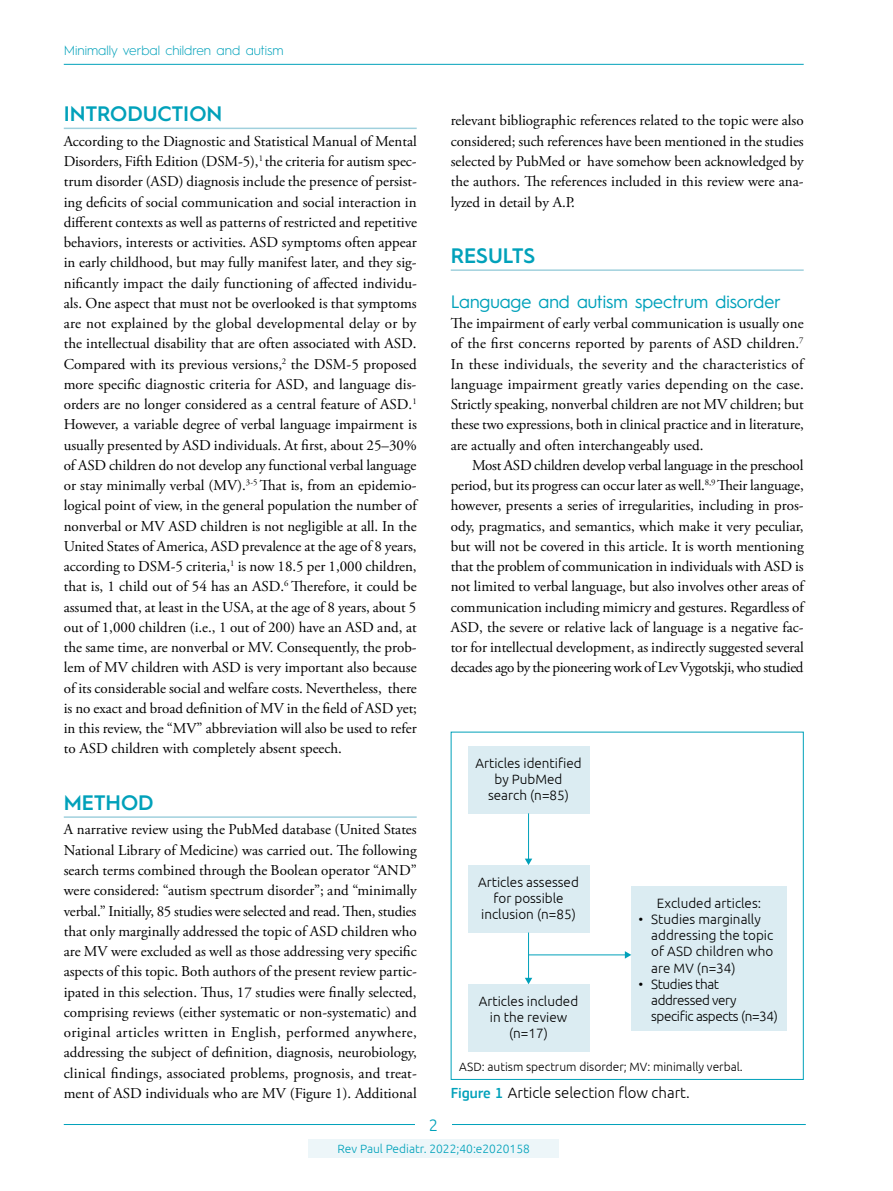
<style>
.page{position:relative;width:893px;height:1191px;background:#fff}
.page>*{position:absolute;margin:0;border:0;box-sizing:border-box;transform-origin:0 0}
.t1{font:600 21px "Hurme Geometric Sans 1";color:#00a1ba}
.t2{font:18px "Hurme Geometric Sans 1";color:#00a1ba}
.t3{font:300 16.5px "Ubuntu";color:#00a1ba}
.t4{font:15px/20.2px "Adobe Garamond Pro";color:#000;text-align:justify}
.t5{font:300 15px "Ubuntu";color:#000}
.t6{font:300 13.5px/16.2px "Ubuntu";color:#000;text-align:center}
.t7{font:300 13.5px/16.2px "Ubuntu";letter-spacing:-.03em;color:#000}
.t8{font:300 13.5px "Hurme Geometric Sans 1";color:#00a1ba}
.t9{font:300 12px "Ubuntu";color:#000}
.t10{font:300 12px "Ubuntu";color:#00a1ba}
.s1{font-family:"PF Square Sans Pro";font-weight:500;color:#00a1ba}
</style>
<div class="page">
<hr style="left:64px;top:64px;width:740px;height:1px;background:#00a1ba">
<hr style="left:64px;top:1124px;width:742px;height:1px;background:#00a1ba">
<div style="left:415px;top:1111px;width:37px;height:25px;background:#fff"></div>
<div style="left:309px;top:1138px;width:250px;height:19px;background:#edf6f9"></div>
<hr style="left:64px;top:128px;width:353px;height:1px;background:#a0d0dd">
<hr style="left:64px;top:816px;width:353px;height:2px;background:#a0d0dd">
<hr style="left:451px;top:269px;width:353px;height:2px;background:#a0d0dd">
<div style="left:468px;top:746px;width:121px;height:67px;background:#dbecf2"></div>
<div style="left:468px;top:865px;width:121px;height:67px;background:#dbecf2"></div>
<div style="left:631px;top:886px;width:156px;height:144px;background:#dbecf2"></div>
<div style="left:468px;top:984px;width:121px;height:67px;background:#dbecf2"></div>
<hr style="left:528px;top:813px;width:1px;height:46px;background:#00a1ba">
<svg style="left:525px;top:858px;width:7px;height:7px"></svg>
<hr style="left:528px;top:932px;width:1px;height:47px;background:#00a1ba">
<svg style="left:525px;top:977px;width:7px;height:7px"></svg>
<hr style="left:528px;top:954px;width:98px;height:1px;background:#00a1ba">
<svg style="left:625px;top:951px;width:6px;height:7px"></svg>
<p class="t8" style="left:64px;top:41px;width:221px">Minimally verbal children and autism</p>
<h1 class="t1" style="left:64px;top:99px;width:160px">INTRODUCTION</h1>
<p class="t4" style="left:64px;top:131px;width:355px">According to the Diagnostic and Statistical Manual of Mental Disorders, Fifth Edition (DSM-5),<sup>1</sup> the criteria for autism spec&shy;trum disorder (ASD) diagnosis include the presence of persist&shy;ing deficits of social communication and social interaction in different contexts as well as patterns of restricted and repetitive behaviors, interests or activities. ASD symptoms often appear in early childhood, but may fully manifest later, and they sig&shy;nificantly impact the daily functioning of affected individu&shy;als. One aspect that must not be overlooked is that symptoms are not explained by the global developmental delay or by the intellectual disability that are often associated with ASD.<br>Compared with its previous versions,<sup>2</sup> the DSM-5 proposed more specific diagnostic criteria for ASD, and language dis&shy;orders are no longer considered as a central feature of ASD.<sup>1<br></sup>However, a variable degree of verbal language impairment is usually presented by ASD individuals. At first, about 25–30% of ASD children do not develop any functional verbal language or stay minimally verbal (MV).<sup>3-5</sup> That is, from an epidemio&shy;logical point of view, in the general population the number of nonverbal or MV ASD children is not negligible at all. In the United States of America, ASD prevalence at the age of 8 years, according to DSM-5 criteria,<sup>1</sup> is now 18.5 per 1,000 children, that is, 1 child out of 54 has an ASD.<sup>6</sup> Therefore, it could be assumed that, at least in the USA, at the age of 8 years, about 5 out of 1,000 children (i.e., 1 out of 200) have an ASD and, at the same time, are nonverbal or MV. Consequently, the prob&shy;lem of MV children with ASD is very important also because of its considerable social and welfare costs. Nevertheless, there is no exact and broad definition of MV in the field of ASD yet; in this review, the “MV” abbreviation will also be used to refer to ASD children with completely absent speech.</p>
<h1 class="t1" style="left:64px;top:787px;width:91px">METHOD</h1>
<p class="t4" style="left:64px;top:820px;width:355px">A narrative review using the PubMed database (United States National Library of Medicine) was carried out. The following search terms combined through the Boolean operator “AND” were considered: “autism spectrum disorder”; and “minimally verbal.” Initially, 85 studies were selected and read. Then, studies that only marginally addressed the topic of ASD children who are MV were excluded as well as those addressing very specific aspects of this topic. Both authors of the present review partic&shy;ipated in this selection. Thus, 17 studies were finally selected, comprising reviews (either systematic or non-systematic) and original articles written in English, performed anywhere, addressing the subject of definition, diagnosis, neurobiology, clinical findings, associated problems, prognosis, and treat&shy;ment of ASD individuals who are MV (Figure 1). Additional</p>
<p class="t4" style="left:451px;top:111px;width:354px">relevant bibliographic references related to the topic were also considered; such references have been mentioned in the studies selected by PubMed or have somehow been acknowledged by the authors. The references included in this review were ana&shy;lyzed in detail by A.P.</p>
<h1 class="t1" style="left:451px;top:241px;width:86px">RESULTS</h1>
<p class="t2" style="left:451px;top:289px;width:332px">Language and autism spectrum disorder</p>
<p class="t4" style="left:451px;top:314px;width:355px">The impairment of early verbal communication is usually one of the first concerns reported by parents of ASD children.<sup>7<br></sup>In these individuals, the severity and the characteristics of language impairment greatly varies depending on the case.<br>Strictly speaking, nonverbal children are not MV children; but these two expressions, both in clinical practice and in literature, are actually and often interchangeably used.</p>
<p class="t4" style="left:451px;top:455px;width:355px;text-indent:21px">Most ASD children develop verbal language in the preschool period, but its progress can occur later as well.<sup>8,9</sup> Their language, however, presents a series of irregularities, including in pros&shy;ody, pragmatics, and semantics, which make it very peculiar, but will not be covered in this article. It is worth mentioning that the problem of communication in individuals with ASD is not limited to verbal language, but also involves other areas of communication including mimicry and gestures. Regardless of ASD, the severe or relative lack of language is a negative fac&shy;tor for intellectual development, as indirectly suggested several decades ago by the pioneering work of Lev Vygotskji, who studied</p>
<p class="t6" style="left:475px;top:754px;width:108px">Articles identified by PubMed search (n=85)</p>
<p class="t6" style="left:478px;top:873px;width:102px">Articles assessed for possible inclusion (n=85)</p>
<p class="t6" style="left:657px;top:894px;width:106px">Excluded articles:</p>
<p class="t6" style="left:651px;top:910px;width:124px;text-align:left;text-indent:-13px">• Studies marginally addressing the topic of ASD children who are MV (n=34)</p>
<p class="t7" style="left:651px;top:975px;width:128px;text-indent:-13px">• Studies that addressed very specific aspects (n=34)</p>
<p class="t6" style="left:479px;top:992px;width:101px">Articles included in the review (n=17)</p>
<p class="t9" style="left:459px;top:1059px;width:285px">ASD: autism spectrum disorder; MV: minimally verbal.</p>
<p class="t5" style="left:451px;top:1083px;width:241px"><span class="s1">Figure 1</span> Article selection flow chart.</p>
<p class="t3" style="left:429px;top:1114px;width:11px">2</p>
<p class="t10" style="left:338px;top:1141px;width:194px">Rev Paul Pediatr. 2022;40:e2020158</p>
</div>
